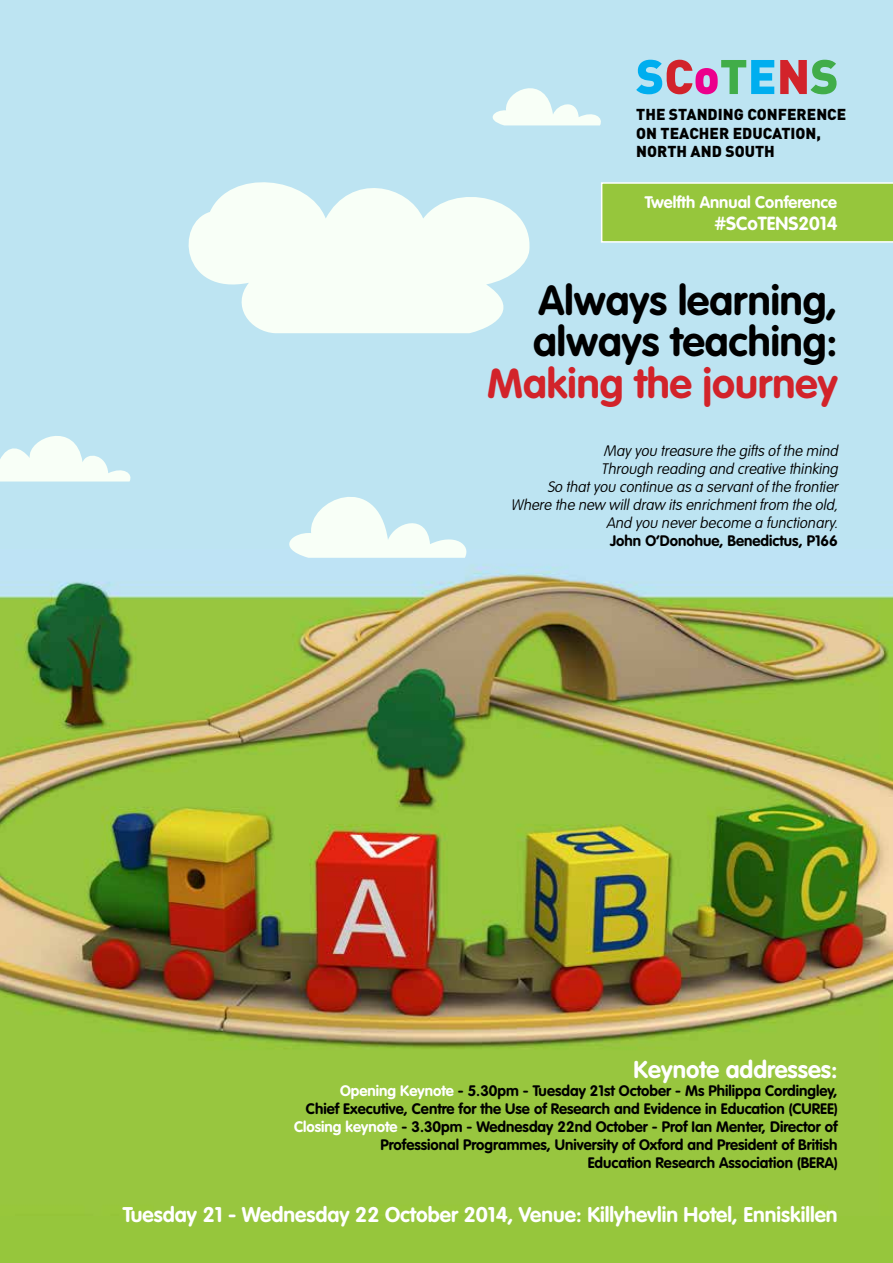
<style>
.page{position:relative;width:893px;height:1263px;background:#fff}
.page>*{position:absolute;margin:0;border:0;box-sizing:border-box;transform-origin:0 0}
.t1{font:700 41.25px/41.2px "VAG Rounded";color:#000}
.t2{font:700 41.25px "VAG Rounded";color:#d2232a}
.t3{font:700 24px "VAG Rounded";color:#fff}
.t4{font:700 21px "VAG Rounded";color:#fff}
.t5{font:700 18.75px "VAG Rounded";color:#fff}
.t6{font:700 16.5px "VAG Rounded";color:#fff}
.t7{font:900 15.6px/18.8px "DIN";color:#000}
.t8{font:700 15px/18px "VAG Rounded";color:#000;text-align:right}
.t9{font:italic 100 15px/18px "VAG Rounded";color:#000;text-align:right}
.s1{color:#fff}
</style>
<div class="page">
<div style="left:0;top:1194px;width:893px;height:69px;background:#96c63c"></div>
<div style="left:0;top:0;width:893px;height:1007px;background:#bde4f2"></div>
<svg style="left:188px;top:182px;width:342px;height:151px;fill:#f8fff7"></svg>
<svg style="left:492px;top:88px;width:109px;height:37px"></svg>
<svg style="left:0;top:436px;width:131px;height:45px"></svg>
<img style="left:0;top:566px;width:893px;height:628px">
<svg style="left:780px;top:60px;width:56px;height:34px"></svg>
<svg style="left:636px;top:60px;width:138px;height:34px"></svg>
<svg style="left:601px;top:182px;width:292px;height:61px;background:#9cc949"></svg>
<svg style="left:289px;top:497px;width:178px;height:61px"></svg>
<p class="t7" style="left:636px;top:104px;width:212px">THE STANDING CONFERENCE<br>ON TEACHER EDUCATION,<br>NORTH AND SOUTH</p>
<p class="t6" style="left:645px;top:193px;width:194px">Twelfth Annual Conference</p>
<p class="t5" style="left:715px;top:212px;width:124px">#SCoTENS2014</p>
<h1 class="t1" style="left:533px;top:280px;width:306px">Always learning, always teaching:</h1>
<h1 class="t2" style="left:487px;top:359px;width:352px">Making the journey</h1>
<p class="t9" style="left:511px;top:442px;width:331px">May you treasure the gifts of the mind<br>Through reading and creative thinking<br>So thatyou continue as a servantof the frontier Where the new willdraw its enrichmentfrom the old, And you neverbecome a functionary.</p>
<p class="t8" style="left:610px;top:532px;width:229px">John O’Donohue, Benedictus, P166</p>
<h2 class="t3" style="left:634px;top:1055px;width:205px">Keynote addresses:</h2>
<p class="t8" style="left:294px;top:1081px;width:545px"><span class="s1">Opening Keynote</span> - 5.30pm - Tuesday 21st October - Ms Philippa Cordingley,<br>Chief Executive, Centre for the Use of Research and Evidence in Education (CUREE)<br><span class="s1">Closing keynote</span> - 3.30pm - Wednesday 22nd October - Prof Ian Menter, Director of Professional Programmes, University of Oxford and President of British<br>Education Research Association (BERA)</p>
<h3 class="t4" style="left:123px;top:1202px;width:716px">Tuesday 21 - Wednesday 22 October 2014, Venue: Killyhevlin Hotel, Enniskillen</h3>
</div>
